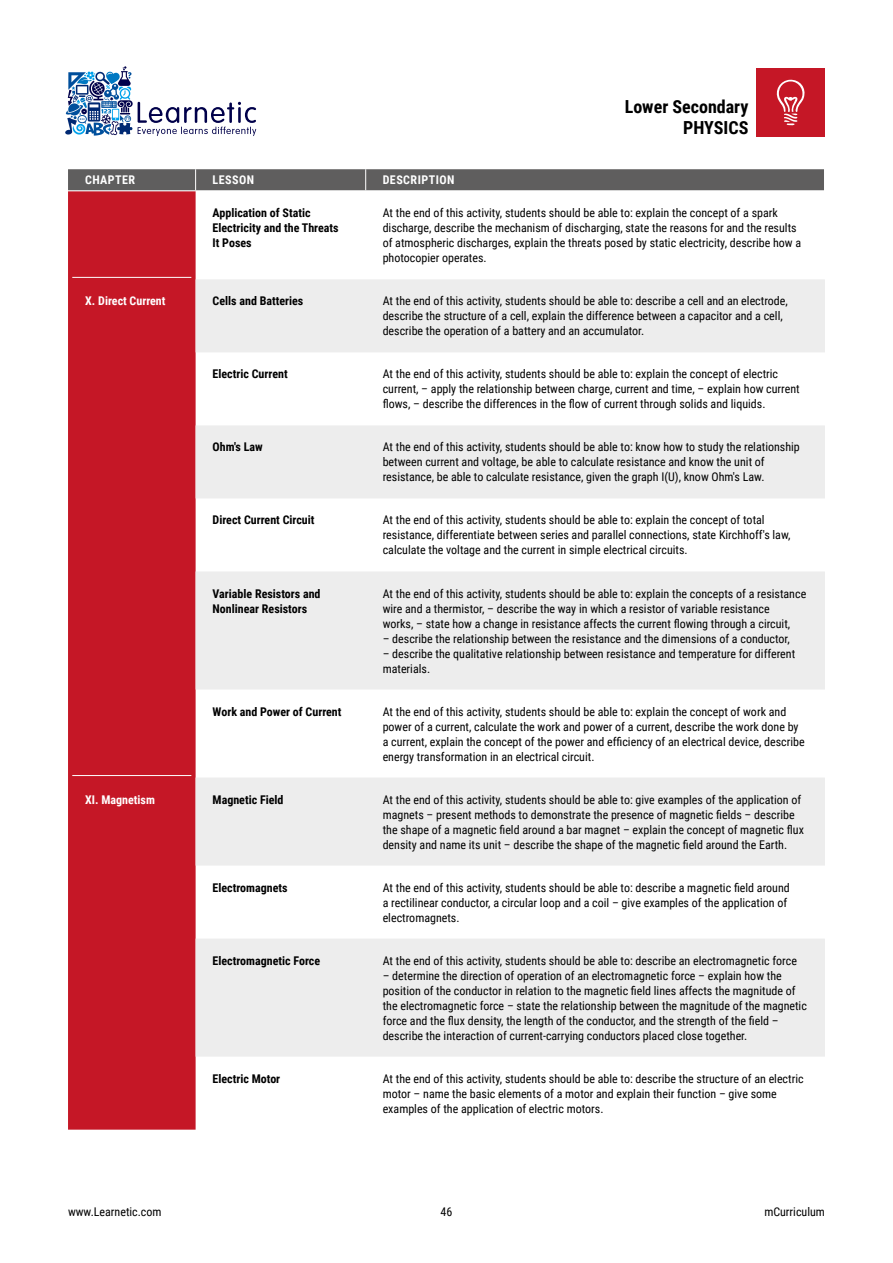
<style>
.page{position:relative;width:893px;height:1263px;background:#fff}
.page>*{position:absolute;margin:0;border:0;box-sizing:border-box;transform-origin:0 0}
.t1{font:700 18px/21.6px "Roboto Condensed";color:#000;text-align:right}
.t2{font:12px/15px "Roboto Condensed";color:#000}
.t3{font:700 12px/15px "Roboto Condensed";color:#000}
.t4{font:700 12px "Roboto Condensed";color:#fff}
.t5{font:700 12px "Roboto Condensed";letter-spacing:.04em;color:#fff}
</style>
<div class="page">
<svg style="left:65px;top:66px;width:191px;height:70px"></svg>
<svg style="left:757px;top:68px;width:68px;height:68px;background:#c82634"></svg>
<div style="left:68px;top:191px;width:128px;height:939px;background:#c51726"></div>
<svg style="left:196px;top:279px;width:629px;height:777px;fill:#ededed"></svg>
<hr style="left:72px;top:277px;width:119px;height:1px;background:#fff">
<hr style="left:72px;top:775px;width:119px;height:1px;background:#fff">
<div style="left:68px;top:169px;width:756px;height:21px;background:#5f5e5e"></div>
<p class="t5" style="left:85px;top:172px;width:52px">CHAPTER</p>
<p class="t5" style="left:213px;top:172px;width:43px">LESSON</p>
<p class="t5" style="left:383px;top:172px;width:73px">DESCRIPTION</p>
<h1 class="t1" style="left:625px;top:95px;width:125px">Lower Secondary<br>PHYSICS</h1>
<p class="t3" style="left:213px;top:205px;width:128px">Application of Static<br>Electricity and the Threats<br>It Poses</p>
<p class="t2" style="left:383px;top:205px;width:420px">At the end of this activity, students should be able to: explain the concept of a spark discharge, describe the mechanism of discharging, state the reasons for and the results of atmospheric discharges, explain the threats posed by static electricity, describe how a photocopier operates.</p>
<p class="t4" style="left:85px;top:293px;width:82px">X. Direct Current</p>
<p class="t3" style="left:213px;top:293px;width:92px">Cells and Batteries</p>
<p class="t2" style="left:383px;top:293px;width:407px">At the end of this activity, students should be able to: describe a cell and an electrode, describe the structure of a cell, explain the difference between a capacitor and a cell, describe the operation of a battery and an accumulator.</p>
<p class="t3" style="left:213px;top:366px;width:77px">Electric Current</p>
<p class="t2" style="left:383px;top:366px;width:419px">At the end of this activity, students should be able to: explain the concept of electric current, – apply the relationship between charge, current and time, – explain how current flows, – describe the differences in the flow of current through solids and liquids.</p>
<p class="t3" style="left:213px;top:439px;width:52px">Ohm's Law</p>
<p class="t2" style="left:383px;top:439px;width:419px">At the end of this activity, students should be able to: know how to study the relationship between current and voltage, be able to calculate resistance and know the unit of resistance, be able to calculate resistance, given the graph I(U), know Ohm's Law.</p>
<p class="t3" style="left:213px;top:512px;width:103px">Direct Current Circuit</p>
<p class="t2" style="left:383px;top:512px;width:409px">At the end of this activity, students should be able to: explain the concept of total resistance, differentiate between series and parallel connections, state Kirchhoff's law, calculate the voltage and the current in simple electrical circuits.</p>
<p class="t3" style="left:213px;top:585px;width:109px">Variable Resistors and<br>Nonlinear Resistors</p>
<p class="t2" style="left:383px;top:585px;width:425px">At the end of this activity, students should be able to: explain the concepts of a resistance wire and a thermistor, – describe the way in which a resistor of variable resistance<br>works, – state how a change in resistance affects the current flowing through a circuit,</p>
<p class="t2" style="left:383px;top:630px;width:409px">– describe the relationship between the resistance and the dimensions of a conductor,</p>
<p class="t2" style="left:383px;top:645px;width:414px">– describe the qualitative relationship between resistance and temperature for different materials.</p>
<p class="t3" style="left:213px;top:703px;width:130px">Work and Power of Current</p>
<p class="t2" style="left:383px;top:703px;width:424px">At the end of this activity, students should be able to: explain the concept of work and power of a current, calculate the work and power of a current, describe the work done by a current, explain the concept of the power and efficiency of an electrical device, describe energy transformation in an electrical circuit.</p>
<p class="t4" style="left:85px;top:791px;width:71px">XI. Magnetism</p>
<p class="t3" style="left:213px;top:791px;width:72px">Magnetic Field</p>
<p class="t2" style="left:383px;top:791px;width:423px">At the end of this activity, students should be able to: give examples of the application of magnets – present methods to demonstrate the presence of magnetic fields – describe the shape of a magnetic field around a bar magnet – explain the concept of magnetic flux density and name its unit – describe the shape of the magnetic field around the Earth.</p>
<p class="t3" style="left:213px;top:879px;width:76px">Electromagnets</p>
<p class="t2" style="left:383px;top:879px;width:409px">At the end of this activity, students should be able to: describe a magnetic field around a rectilinear conductor, a circular loop and a coil – give examples of the application of electromagnets.</p>
<p class="t3" style="left:213px;top:952px;width:109px">Electromagnetic Force</p>
<p class="t2" style="left:383px;top:952px;width:416px">At the end of this activity, students should be able to: describe an electromagnetic force</p>
<p class="t2" style="left:383px;top:967px;width:426px">– determine the direction of operation of an electromagnetic force – explain how the position of the conductor in relation to the magnetic field lines affects the magnitude of the electromagnetic force – state the relationship between the magnitude of the magnetic force and the flux density, the length of the conductor, and the strength of the field – describe the interaction of current-carrying conductors placed close together.</p>
<p class="t3" style="left:213px;top:1070px;width:69px">Electric Motor</p>
<p class="t2" style="left:383px;top:1070px;width:422px">At the end of this activity, students should be able to: describe the structure of an electric motor – name the basic elements of a motor and explain their function – give some examples of the application of electric motors.</p>
<p class="t2" style="left:68px;top:1203px;width:95px">www.Learnetic.com</p>
<p class="t2" style="left:441px;top:1203px;width:13px">46</p>
<p class="t2" style="left:764px;top:1203px;width:62px">mCurriculum</p>
</div>
